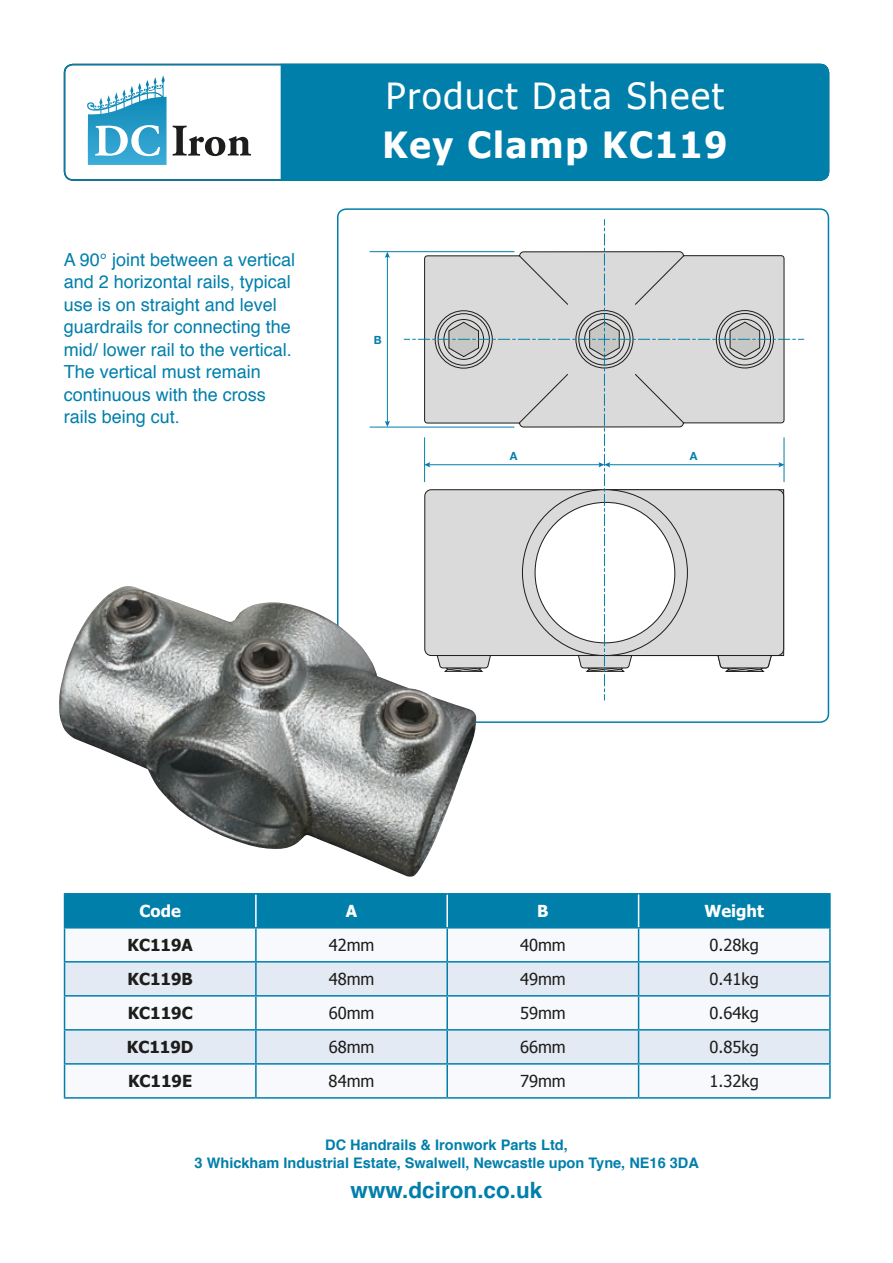
<style>
.page{position:relative;width:893px;height:1263px;background:#fff}
.page>*{position:absolute;margin:0;border:0;box-sizing:border-box;transform-origin:0 0}
.t1{font:36px "Tahoma";letter-spacing:.05em;color:#fff}
.t2{font:700 36px "Tahoma";letter-spacing:.05em;color:#fff}
.t3{font:700 22.5px "Helvetica";color:#007fab}
.t4{font:18px/22.5px "Helvetica";color:#007fab}
.t5{font:16.5px "Tahoma";color:#1d1d1b}
.t6{font:700 16.5px "Tahoma";color:#1d1d1b}
.t7{font:700 16.5px "Tahoma";color:#fff}
.t8{font:700 14.55px/18px "Helvetica";color:#007fab;text-align:center}
.t9{font:700 11.25px "Helvetica Neue";color:#007fab}
</style>
<div class="page">
<svg style="left:107px;top:76px;width:56px;height:30px"></svg>
<svg style="left:95px;top:125px;width:65px;height:31px"></svg>
<svg style="left:172px;top:126px;width:79px;height:30px"></svg>
<hr style="left:370px;top:427px;width:144px;height:1px;background:#007fab">
<hr style="left:370px;top:251px;width:144px;height:1px;background:#007fab">
<hr style="left:387px;top:256px;width:1px;height:167px;background:#007fab">
<svg style="left:385px;top:421px;width:5px;height:6px"></svg>
<svg style="left:385px;top:252px;width:5px;height:6px"></svg>
<svg style="left:404px;top:220px;width:400px;height:480px"></svg>
<div style="left:337px;top:208px;width:492px;height:515px;border:2px solid #007fab;border-radius:9px"></div>
<div style="left:65px;top:894px;width:764px;height:33px;background:#007fab"></div>
<svg style="left:65px;top:928px;width:764px;height:169px"></svg>
<svg style="left:65px;top:962px;width:764px;height:101px;fill:#e4eaf4"></svg>
<hr style="left:64px;top:927px;width:192px;height:1px;background:#007fab">
<hr style="left:256px;top:927px;width:191px;height:1px;background:#007fab">
<hr style="left:255px;top:928px;width:2px;height:33px;background:#007fab">
<hr style="left:447px;top:927px;width:192px;height:1px;background:#007fab">
<hr style="left:446px;top:928px;width:2px;height:33px;background:#007fab">
<hr style="left:639px;top:927px;width:192px;height:1px;background:#007fab">
<hr style="left:64px;top:961px;width:192px;height:1px;background:#007fab">
<hr style="left:256px;top:961px;width:191px;height:1px;background:#007fab">
<hr style="left:255px;top:962px;width:2px;height:33px;background:#007fab">
<hr style="left:447px;top:961px;width:192px;height:1px;background:#007fab">
<hr style="left:446px;top:962px;width:2px;height:33px;background:#007fab">
<hr style="left:639px;top:961px;width:192px;height:1px;background:#007fab">
<hr style="left:64px;top:995px;width:192px;height:1px;background:#007fab">
<hr style="left:256px;top:995px;width:191px;height:1px;background:#007fab">
<hr style="left:255px;top:996px;width:2px;height:33px;background:#007fab">
<hr style="left:447px;top:995px;width:192px;height:1px;background:#007fab">
<hr style="left:446px;top:996px;width:2px;height:33px;background:#007fab">
<hr style="left:639px;top:995px;width:192px;height:1px;background:#007fab">
<hr style="left:64px;top:1029px;width:192px;height:1px;background:#007fab">
<hr style="left:256px;top:1029px;width:191px;height:1px;background:#007fab">
<hr style="left:255px;top:1030px;width:2px;height:33px;background:#007fab">
<hr style="left:447px;top:1029px;width:192px;height:1px;background:#007fab">
<hr style="left:446px;top:1030px;width:2px;height:33px;background:#007fab">
<hr style="left:639px;top:1029px;width:192px;height:1px;background:#007fab">
<hr style="left:64px;top:1063px;width:192px;height:1px;background:#007fab">
<hr style="left:256px;top:1063px;width:191px;height:1px;background:#007fab">
<hr style="left:255px;top:1064px;width:2px;height:33px;background:#007fab">
<hr style="left:447px;top:1063px;width:192px;height:1px;background:#007fab">
<hr style="left:446px;top:1064px;width:2px;height:33px;background:#007fab">
<hr style="left:639px;top:1063px;width:192px;height:1px;background:#007fab">
<hr style="left:64px;top:1097px;width:192px;height:2px;background:#007fab">
<hr style="left:256px;top:1097px;width:191px;height:2px;background:#007fab">
<hr style="left:447px;top:1097px;width:192px;height:2px;background:#007fab">
<hr style="left:639px;top:1097px;width:192px;height:2px;background:#007fab">
<hr style="left:255px;top:894px;width:2px;height:33px;background:#fff">
<hr style="left:446px;top:894px;width:2px;height:33px;background:#fff">
<hr style="left:64px;top:893px;width:192px;height:1px;background:#007fab">
<hr style="left:64px;top:894px;width:1px;height:33px;background:#007fab">
<hr style="left:256px;top:893px;width:191px;height:1px;background:#007fab">
<hr style="left:447px;top:893px;width:192px;height:1px;background:#007fab">
<hr style="left:639px;top:893px;width:192px;height:1px;background:#007fab">
<hr style="left:829px;top:894px;width:2px;height:33px;background:#007fab">
<hr style="left:64px;top:928px;width:1px;height:33px;background:#007fab">
<hr style="left:638px;top:928px;width:1px;height:33px;background:#007fab">
<hr style="left:829px;top:928px;width:2px;height:33px;background:#007fab">
<hr style="left:64px;top:962px;width:1px;height:33px;background:#007fab">
<hr style="left:638px;top:962px;width:1px;height:33px;background:#007fab">
<hr style="left:829px;top:962px;width:2px;height:33px;background:#007fab">
<hr style="left:64px;top:996px;width:1px;height:33px;background:#007fab">
<hr style="left:638px;top:996px;width:1px;height:33px;background:#007fab">
<hr style="left:829px;top:996px;width:2px;height:33px;background:#007fab">
<hr style="left:64px;top:1030px;width:1px;height:33px;background:#007fab">
<hr style="left:638px;top:1030px;width:1px;height:33px;background:#007fab">
<hr style="left:829px;top:1030px;width:2px;height:33px;background:#007fab">
<hr style="left:64px;top:1064px;width:1px;height:33px;background:#007fab">
<hr style="left:638px;top:1064px;width:1px;height:33px;background:#007fab">
<hr style="left:829px;top:1064px;width:2px;height:33px;background:#007fab">
<hr style="left:638px;top:894px;width:1px;height:33px;background:#fff">
<img style="left:59px;top:586px;width:417px;height:291px">
<div style="left:280px;top:63px;width:550px;height:118px;background:#007fab"></div>
<p class="t4" style="left:64px;top:249px;width:233px">A 90° joint between a vertical and 2 horizontal rails, typical use is on straight and level guardrails for connecting the mid/ lower rail to the vertical.<br>The vertical must remain continuous with the cross rails being cut.</p>
<h1 class="t1" style="left:386px;top:72px;width:340px">Product Data Sheet</h1>
<h1 class="t2" style="left:382px;top:120px;width:346px">Key Clamp KC119</h1>
<p class="t9" style="left:374px;top:331px;width:9px">B</p>
<p class="t9" style="left:510px;top:447px;width:9px">A</p>
<p class="t9" style="left:690px;top:447px;width:9px">A</p>
<p class="t7" style="left:140px;top:899px;width:43px">Code</p>
<p class="t7" style="left:346px;top:899px;width:13px">A</p>
<p class="t7" style="left:537px;top:899px;width:13px">B</p>
<p class="t7" style="left:704px;top:899px;width:61px">Weight</p>
<p class="t6" style="left:128px;top:933px;width:67px">KC119A</p>
<p class="t5" style="left:329px;top:934px;width:47px">42mm</p>
<p class="t5" style="left:520px;top:934px;width:47px">40mm</p>
<p class="t5" style="left:710px;top:934px;width:51px">0.28kg</p>
<p class="t6" style="left:128px;top:967px;width:67px">KC119B</p>
<p class="t5" style="left:329px;top:968px;width:47px">48mm</p>
<p class="t5" style="left:520px;top:968px;width:47px">49mm</p>
<p class="t5" style="left:710px;top:968px;width:51px">0.41kg</p>
<p class="t6" style="left:128px;top:1001px;width:67px">KC119C</p>
<p class="t5" style="left:329px;top:1002px;width:47px">60mm</p>
<p class="t5" style="left:520px;top:1002px;width:47px">59mm</p>
<p class="t5" style="left:710px;top:1002px;width:51px">0.64kg</p>
<p class="t6" style="left:127px;top:1035px;width:68px">KC119D</p>
<p class="t5" style="left:329px;top:1036px;width:47px">68mm</p>
<p class="t5" style="left:520px;top:1036px;width:47px">66mm</p>
<p class="t5" style="left:710px;top:1036px;width:51px">0.85kg</p>
<p class="t6" style="left:128px;top:1070px;width:66px">KC119E</p>
<p class="t5" style="left:329px;top:1070px;width:47px">84mm</p>
<p class="t5" style="left:520px;top:1070px;width:47px">79mm</p>
<p class="t5" style="left:709px;top:1070px;width:51px">1.32kg</p>
<p class="t8" style="left:195px;top:1136px;width:506px">DC Handrails &amp; Ironwork Parts Ltd,<br>3 Whickham Industrial Estate, Swalwell, Newcastle upon Tyne, NE16 3DA</p>
<p class="t3" style="left:351px;top:1172px;width:193px">www.dciron.co.uk</p>
</div>
